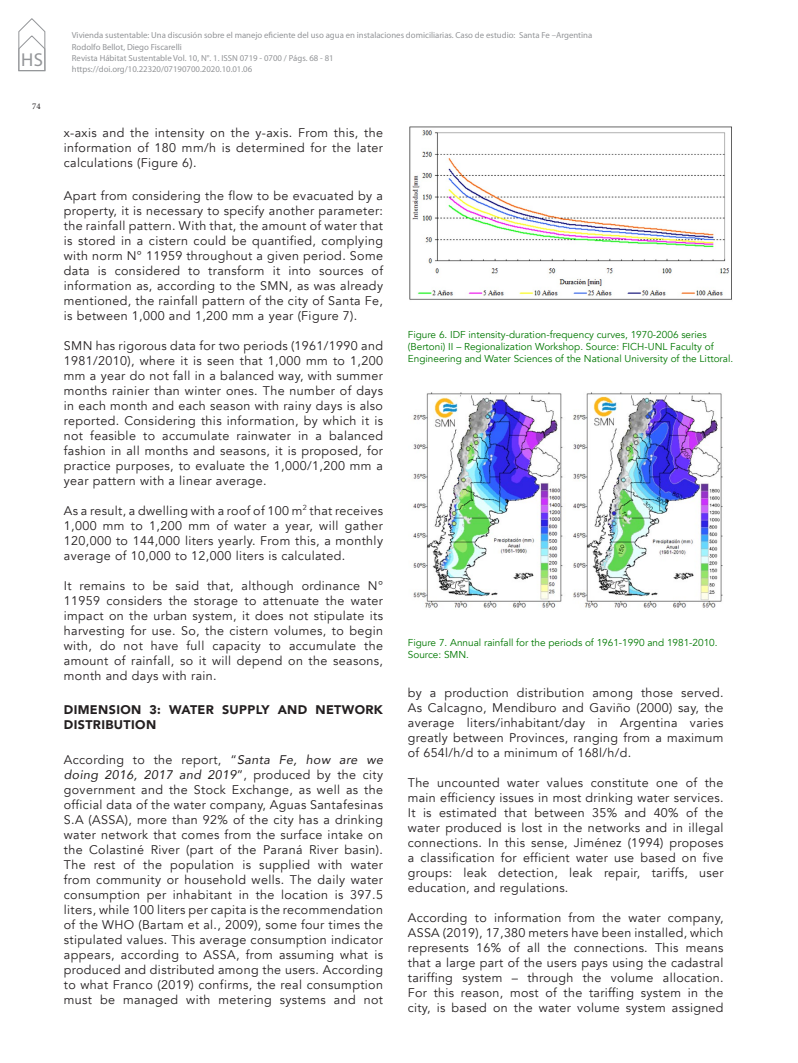
<style>
.page{position:relative;width:798px;height:1063px;background:#fff}
.page>*{position:absolute;margin:0;border:0;box-sizing:border-box;transform-origin:0 0}
.t1{font:18.75px "Myriad Pro";color:#939598}
._07_CUERPO_TEXTO{font:12.5px/15px "Avenir";letter-spacing:.03em;color:#231f20;text-align:justify}
._11_SUBTITULOS__2_2{font:900 12.5px/15px "Avenir";letter-spacing:.03em;color:#231f20}
._09_PIE_DE_FOTOS{font:10px/12px "Avenir";color:#007800}
.t2{font:8.75px/11.2px "Myriad Pro";color:#939598}
.t3{font:8.75px "Minion Pro";color:#231f20}
.s1{font-style:italic}
</style>
<div class="page">
<svg style="left:19px;top:18px;width:26px;height:53px"></svg>
<img style="left:409px;top:126px;width:323px;height:174px">
<img style="left:413px;top:392px;width:310px;height:216px">
<h1 class="t1" style="left:21px;top:48px;width:24px">HS</h1>
<p class="t3" style="left:32px;top:101px;width:10px">74</p>
<p class="t2" style="left:72px;top:30px;width:521px">Vivienda sustentable: Una discusión sobre el manejo eficiente del uso agua en instalaciones domiciliarias. Caso de estudio: Santa Fe –Argentina Rodolfo Bellot, Diego Fiscarelli<br>Revista Hábitat Sustentable Vol. 10, N°. 1. ISSN 0719 - 0700 / Págs. 68 - 81<br>https://doi.org/10.22320/07190700.2020.10.01.06</p>
<p class="_07_CUERPO_TEXTO" style="left:64px;top:125px;width:320px">x-axis and the intensity on the y-axis. From this, the information of 180 mm/h is determined for the later calculations (Figure 6).</p>
<p class="_07_CUERPO_TEXTO" style="left:64px;top:188px;width:320px">Apart from considering the flow to be evacuated by a property, it is necessary to specify another parameter: the rainfall pattern. With that, the amount of water that is stored in a cistern could be quantified, complying with norm N° 11959 throughout a given period. Some data is considered to transform it into sources of information as, according to the SMN, as was already mentioned, the rainfall pattern of the city of Santa Fe, is between 1,000 and 1,200 mm a year (Figure 7).</p>
<p class="_07_CUERPO_TEXTO" style="left:64px;top:338px;width:320px">SMN has rigorous data for two periods (1961/1990 and 1981/2010), where it is seen that 1,000 mm to 1,200 mm a year do not fall in a balanced way, with summer months rainier than winter ones. The number of days in each month and each season with rainy days is also reported. Considering this information, by which it is not feasible to accumulate rainwater in a balanced fashion in all months and seasons, it is proposed, for practice purposes, to evaluate the 1,000/1,200 mm a year pattern with a linear average.</p>
<p class="_07_CUERPO_TEXTO" style="left:64px;top:503px;width:320px">As a result, a dwelling with a roof of 100 m<sup>2</sup> that receives 1,000 mm to 1,200 mm of water a year, will gather 120,000 to 144,000 liters yearly. From this, a monthly average of 10,000 to 12,000 liters is calculated.</p>
<p class="_07_CUERPO_TEXTO" style="left:64px;top:578px;width:320px">It remains to be said that, although ordinance N° 11959 considers the storage to attenuate the water impact on the urban system, it does not stipulate its harvesting for use. So, the cistern volumes, to begin with, do not have full capacity to accumulate the amount of rainfall, so it will depend on the seasons, month and days with rain.</p>
<p class="_11_SUBTITULOS__2_2" style="left:64px;top:702px;width:320px">DIMENSION 3: WATER SUPPLY AND NETWORK<br>DISTRIBUTION</p>
<p class="_07_CUERPO_TEXTO" style="left:64px;top:752px;width:320px">According to the report, “<span class="s1">Santa Fe, how are we doing 2016, 2017 and 2019</span>”, produced by the city government and the Stock Exchange, as well as the official data of the water company, Aguas Santafesinas S.A (ASSA), more than 92% of the city has a drinking water network that comes from the surface intake on the Colastiné River (part of the Paraná River basin).<br>The rest of the population is supplied with water from community or household wells. The daily water consumption per inhabitant in the location is 397.5 liters, while 100 liters per capita is the recommendation of the WHO (Bartam et al., 2009), some four times the stipulated values. This average consumption indicator appears, according to ASSA, from assuming what is produced and distributed among the users. According to what Franco (2019) confirms, the real consumption must be managed with metering systems and not</p>
<p class="_09_PIE_DE_FOTOS" style="left:407px;top:329px;width:327px">Figure 6. IDF intensity-duration-frequency curves, 1970-2006 series (Bertoni) II – Regionalization Workshop. Source: FICH-UNL Faculty of<br>Engineering and Water Sciences of the National University of the Littoral.</p>
<p class="_09_PIE_DE_FOTOS" style="left:407px;top:637px;width:311px">Figure 7. Annual rainfall for the periods of 1961-1990 and 1981-2010.<br>Source: SMN.</p>
<p class="_07_CUERPO_TEXTO" style="left:407px;top:686px;width:317px">by a production distribution among those served.<br>As Calcagno, Mendiburo and Gaviño (2000) say, the average liters/inhabitant/day in Argentina varies greatly between Provinces, ranging from a maximum of 654l/h/d to a minimum of 168l/h/d.</p>
<p class="_07_CUERPO_TEXTO" style="left:407px;top:776px;width:317px">The uncounted water values constitute one of the main efficiency issues in most drinking water services.<br>It is estimated that between 35% and 40% of the water produced is lost in the networks and in illegal connections. In this sense, Jiménez (1994) proposes a classification for efficient water use based on five groups: leak detection, leak repair, tariffs, user education, and regulations.</p>
<p class="_07_CUERPO_TEXTO" style="left:407px;top:911px;width:317px">According to information from the water company, ASSA (2019), 17,380 meters have been installed, which represents 16% of all the connections. This means that a large part of the users pays using the cadastral tariffing system – through the volume allocation.<br>For this reason, most of the tariffing system in the city, is based on the water volume system assigned</p>
</div>
